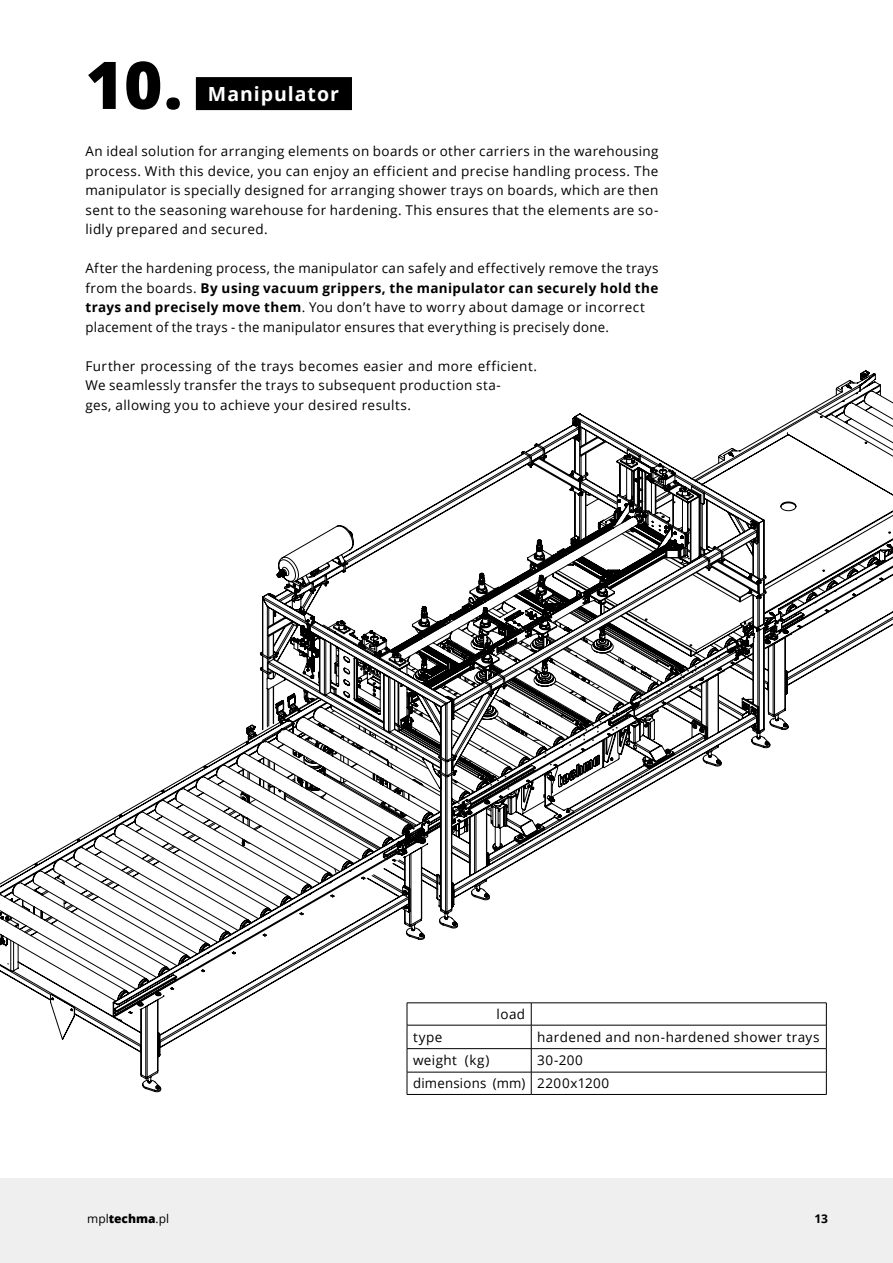
<style>
.page{position:relative;width:893px;height:1263px;background:#fff}
.page>*{position:absolute;margin:0;border:0;box-sizing:border-box;transform-origin:0 0}
.TEKST_ciągły{font:800 65.85px "Open Sans";color:#000}
.nazwa_urzadzenia{font:700 19.5px "Open Sans";letter-spacing:.05em;color:#fff}
.TEKST_ciągły-2{font:13.5px/19.5px "Open Sans";letter-spacing:.03em;color:#000}
.t1{font:12px "Open Sans";color:#000}
.t2{font:700 12px "Open Sans";color:#000}
.s1{font-weight:700}
.s2{font-weight:800}
</style>
<div class="page">
<div style="left:0;top:1178px;width:893px;height:85px;background:#efefef"></div>
<svg style="left:337px;top:856px;width:86px;height:165px"></svg>
<svg style="left:53px;top:746px;width:284px;height:294px"></svg>
<svg style="left:0;top:797px;width:324px;height:214px"></svg>
<svg style="left:248px;top:379px;width:645px;height:477px"></svg>
<div style="left:196px;top:77px;width:156px;height:33px;background:#000"></div>
<div style="left:407px;top:1003px;width:419px;height:92px;background:#fff"></div>
<hr style="left:407px;top:1002px;width:124px;height:1px;background:#000">
<hr style="left:531px;top:1002px;width:295px;height:1px;background:#000">
<hr style="left:407px;top:1025px;width:124px;height:1px;background:#000">
<hr style="left:531px;top:1025px;width:295px;height:1px;background:#000">
<hr style="left:407px;top:1048px;width:124px;height:1px;background:#000">
<hr style="left:531px;top:1048px;width:295px;height:1px;background:#000">
<hr style="left:407px;top:1072px;width:124px;height:1px;background:#000">
<svg style="left:407px;top:1003px;width:1px;height:91px"></svg>
<hr style="left:531px;top:1072px;width:295px;height:1px;background:#000">
<svg style="left:531px;top:1003px;width:1px;height:91px"></svg>
<svg style="left:826px;top:1003px;width:1px;height:91px"></svg>
<hr style="left:407px;top:1094px;width:124px;height:1px;background:#000">
<hr style="left:531px;top:1094px;width:295px;height:1px;background:#000">
<p class="TEKST_ciągły" style="left:85px;top:35px;width:99px">10.</p>
<p class="nazwa_urzadzenia" style="left:208px;top:80px;width:132px">Manipulator</p>
<p class="TEKST_ciągły-2" style="left:85px;top:141px;width:575px;text-align:justify">An ideal solution for arranging elements on boards or other carriers in the warehousing process. With this device, you can enjoy an efficient and precise handling process. The manipulator is specially designed for arranging shower trays on boards, which are then sent to the seasoning warehouse for hardening. This ensures that the elements are so&shy;lidly prepared and secured.</p>
<p class="TEKST_ciągły-2" style="left:85px;top:258px;width:575px">After the hardening process, the manipulator can safely and effectively remove the trays from the boards. <span class="s1">By using vacuum grippers, the manipulator can securely hold the trays and precisely move them</span>. You don’t have to worry about damage or incorrect placement of the trays - the manipulator ensures that everything is precisely done.</p>
<p class="TEKST_ciągły-2" style="left:85px;top:356px;width:453px">Further processing of the trays becomes easier and more efficient.<br>We seamlessly transfer the trays to subsequent production sta-<br>ges, allowing you to achieve your desired results.</p>
<p class="TEKST_ciągły-2" style="left:497px;top:1004px;width:30px">load</p>
<p class="TEKST_ciągły-2" style="left:413px;top:1026px;width:31px">type</p>
<p class="TEKST_ciągły-2" style="left:537px;top:1026px;width:284px">hardened and non-hardened shower trays</p>
<p class="TEKST_ciągły-2" style="left:413px;top:1050px;width:78px">weight (kg)</p>
<p class="TEKST_ciągły-2" style="left:537px;top:1050px;width:47px">30-200</p>
<p class="TEKST_ciągły-2" style="left:413px;top:1073px;width:114px">dimensions (mm)</p>
<p class="TEKST_ciągły-2" style="left:537px;top:1073px;width:74px">2200x1200</p>
<p class="t1" style="left:87px;top:1210px;width:84px">mpl<span class="s2">techma</span>.pl</p>
<p class="t2" style="left:814px;top:1210px;width:15px">13</p>
</div>
